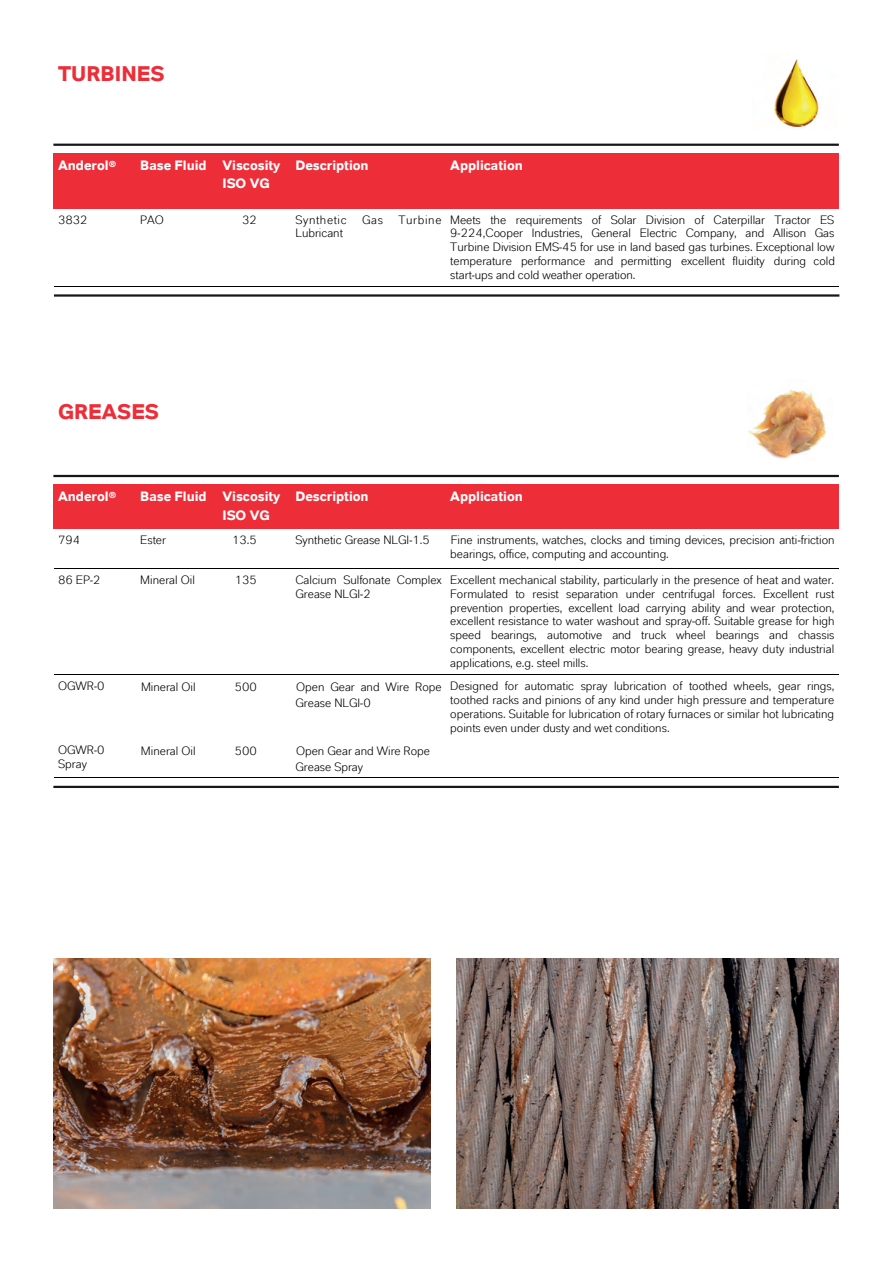
<style>
.page{position:relative;width:893px;height:1263px;background:#fff}
.page>*{position:absolute;margin:0;border:0;box-sizing:border-box;transform-origin:0 0}
.t1{font:700 21px "Lanxess";color:#ed2e38}
.t2{font:700 13.5px/18.3px "Lanxess";color:#fff}
.t3{font:12px/13.8px "Lanxess";color:#000}
.t4{font:12px "Lanxess";letter-spacing:.055em;color:#000}
</style>
<div class="page">
<div style="left:54px;top:153px;width:82px;height:55px;background:#ed2e38"></div>
<div style="left:136px;top:153px;width:82px;height:55px;background:#ed2e38"></div>
<div style="left:218px;top:153px;width:73px;height:55px;background:#ed2e38"></div>
<div style="left:291px;top:153px;width:155px;height:55px;background:#ed2e38"></div>
<div style="left:446px;top:153px;width:393px;height:55px;background:#ed2e38"></div>
<hr style="left:54px;top:286px;width:785px;height:1px;background:#000">
<div style="left:54px;top:484px;width:82px;height:45px;background:#ed2e38"></div>
<div style="left:136px;top:484px;width:82px;height:45px;background:#ed2e38"></div>
<div style="left:218px;top:484px;width:73px;height:45px;background:#ed2e38"></div>
<div style="left:291px;top:484px;width:155px;height:45px;background:#ed2e38"></div>
<div style="left:446px;top:484px;width:393px;height:45px;background:#ed2e38"></div>
<hr style="left:54px;top:568px;width:785px;height:1px;background:#000">
<hr style="left:54px;top:674px;width:785px;height:1px;background:#000">
<hr style="left:54px;top:777px;width:785px;height:1px;background:#000">
<img style="left:748px;top:389px;width:79px;height:70px">
<img style="left:774px;top:59px;width:45px;height:68px">
<img style="left:456px;top:958px;width:383px;height:251px">
<img style="left:54px;top:958px;width:376px;height:251px">
<hr style="left:53px;top:144px;width:786px;height:2px;background:#171717">
<hr style="left:54px;top:294px;width:785px;height:3px;background:#171717">
<hr style="left:53px;top:475px;width:786px;height:2px;background:#171717">
<hr style="left:53px;top:786px;width:786px;height:2px;background:#171717">
<h1 class="t1" style="left:58px;top:61px;width:108px">TURBINES</h1>
<p class="t2" style="left:58px;top:156px;width:60px">Anderol<sup>®</sup></p>
<p class="t2" style="left:223px;top:156px;width:60px;text-indent:-82px">Base Fluid Viscosity<br>ISO VG</p>
<p class="t2" style="left:295px;top:156px;width:75px">Description</p>
<p class="t2" style="left:450px;top:156px;width:74px">Application</p>
<p class="t3" style="left:58px;top:212px;width:31px">3832</p>
<p class="t3" style="left:140px;top:212px;width:25px">PAO</p>
<p class="t3" style="left:242px;top:212px;width:16px">32</p>
<p class="t4" style="left:295px;top:213px;width:53px">Synthetic</p>
<p class="t3" style="left:362px;top:212px;width:22px">Gas</p>
<p class="t4" style="left:399px;top:213px;width:44px">Turbine</p>
<p class="t3" style="left:295px;top:226px;width:49px">Lubricant</p>
<p class="t3" style="left:450px;top:212px;width:386px;text-align:justify">Meets the requirements of Solar Division of Caterpillar Tractor ES 9-224,Cooper Industries, General Electric Company, and Allison Gas Turbine Division EMS-45 for use in land based gas turbines. Exceptional low temperature performance and permitting excellent fluidity during cold start-ups and cold weather operation.</p>
<h1 class="t1" style="left:58px;top:399px;width:102px">GREASES</h1>
<p class="t2" style="left:58px;top:487px;width:60px">Anderol<sup>®</sup></p>
<p class="t2" style="left:223px;top:487px;width:60px;text-indent:-82px">Base Fluid Viscosity<br>ISO VG</p>
<p class="t2" style="left:295px;top:487px;width:75px">Description</p>
<p class="t2" style="left:450px;top:487px;width:74px">Application</p>
<p class="t3" style="left:58px;top:533px;width:24px">794</p>
<p class="t3" style="left:140px;top:533px;width:27px">Ester</p>
<p class="t3" style="left:232px;top:533px;width:26px">13.5</p>
<p class="t3" style="left:295px;top:533px;width:136px">Synthetic Grease NLGI-1.5</p>
<p class="t3" style="left:450px;top:533px;width:386px">Fine instruments, watches, clocks and timing devices, precision anti-friction bearings, office, computing and accounting.</p>
<p class="t3" style="left:58px;top:573px;width:44px">86 EP-2</p>
<p class="t3" style="left:140px;top:573px;width:56px">Mineral Oil</p>
<p class="t3" style="left:235px;top:573px;width:24px">135</p>
<p class="t3" style="left:295px;top:573px;width:148px">Calcium Sulfonate Complex<br>Grease NLGI-2</p>
<p class="t3" style="left:450px;top:573px;width:386px;text-align:justify">Excellent mechanical stability, particularly in the presence of heat and water.<br>Formulated to resist separation under centrifugal forces. Excellent rust prevention properties, excellent load carrying ability and wear protection, excellent resistance to water washout and spray-off. Suitable grease for high speed bearings, automotive and truck wheel bearings and chassis components, excellent electric motor bearing grease, heavy duty industrial applications, e.g. steel mills.</p>
<p class="t3" style="left:58px;top:679px;width:48px">OGWR-0</p>
<p class="t3" style="left:141px;top:680px;width:56px">Mineral Oil</p>
<p class="t3" style="left:235px;top:680px;width:24px">500</p>
<p class="t3" style="left:295px;top:678px;width:148px;line-height:16.4px">Open Gear and Wire Rope<br>Grease NLGI-0</p>
<p class="t3" style="left:450px;top:679px;width:386px;text-align:justify">Designed for automatic spray lubrication of toothed wheels, gear rings, toothed racks and pinions of any kind under high pressure and temperature operations. Suitable for lubrication of rotary furnaces or similar hot lubricating points even under dusty and wet conditions.</p>
<p class="t3" style="left:58px;top:743px;width:48px">OGWR-0<br>Spray</p>
<p class="t3" style="left:141px;top:744px;width:56px">Mineral Oil</p>
<p class="t3" style="left:235px;top:744px;width:24px">500</p>
<p class="t3" style="left:295px;top:742px;width:136px;line-height:16.4px">Open Gear and Wire Rope<br>Grease Spray</p>
</div>
